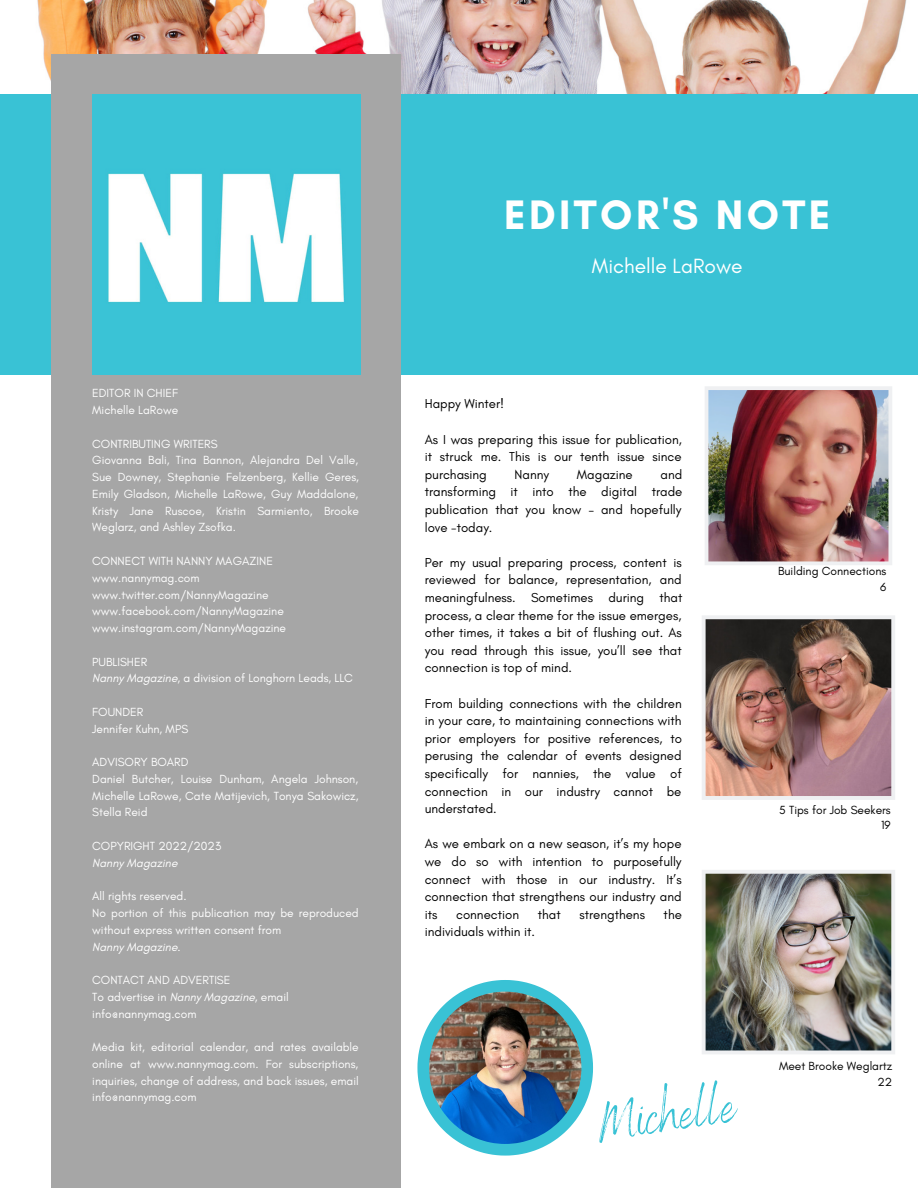
<style>
.page{position:relative;width:918px;height:1188px;background:#fff}
.page>*{position:absolute;margin:0;border:0;box-sizing:border-box;transform-origin:0 0}
.t1{font:54px "Benedict";color:#39c2d5}
.t2{font:700 42px "Glacial Indifference";letter-spacing:.08em;color:#fff}
.t3{font:21px "Glacial Indifference";color:#fff}
.t4{font:13.2px/17.5px "Glacial Indifference";color:#000;text-align:justify}
.t5{font:12px/16.8px "Glacial Indifference";color:#fff}
.t6{font:12px/15.8px "Glacial Indifference";color:#000;text-align:right}
.t7{font:italic 12px "Glacial Indifference";color:#fff}
.s1{font-style:italic}
</style>
<div class="page">
<img style="left:0;top:0;width:918px;height:95px">
<div style="left:0;top:95px;width:918px;height:280px;background:#39c2d5"></div>
<div style="left:51px;top:54px;width:350px;height:1134px;background:#a6a6a6"></div>
<img style="left:92px;top:95px;width:268px;height:280px">
<svg style="left:417px;top:980px;width:176px;height:176px"></svg>
<img style="left:429px;top:992px;width:152px;height:152px">
<img style="left:705px;top:386px;width:187px;height:179px">
<img style="left:702px;top:615px;width:193px;height:185px">
<img style="left:702px;top:870px;width:193px;height:184px">
<p class="t5" style="left:92px;top:385px;width:88px">EDITOR IN CHIEF<br>Michelle LaRowe</p>
<p class="t5" style="left:92px;top:435px;width:268px">CONTRIBUTING WRITERS<br>Giovanna Bali, Tina Bannon, Alejandra Del Valle, Sue Downey, Stephanie Felzenberg, Kellie Geres, Emily Gladson, Michelle LaRowe, Guy Maddalone, Kristy Jane Ruscoe, Kristin Sarmiento, Brooke Weglarz, and Ashley Zsofka.</p>
<p class="t5" style="left:92px;top:552px;width:195px">CONNECT WITH NANNY MAGAZINE www.nannymag.com www.twitter.com/NannyMagazine www.facebook.com/NannyMagazine www.instagram.com/NannyMagazine</p>
<p class="t5" style="left:92px;top:653px;width:262px">PUBLISHER<br><span class="s1">Nanny Magazine</span>, a division of Longhorn Leads, LLC</p>
<p class="t5" style="left:92px;top:703px;width:97px">FOUNDER<br>Jennifer Kuhn, MPS</p>
<p class="t5" style="left:92px;top:754px;width:268px">ADVISORY BOARD<br>Daniel Butcher, Louise Dunham, Angela Johnson,<br>Michelle LaRowe, Cate Matijevich, Tonya Sakowicz,<br>Stella Reid</p>
<p class="t5" style="left:92px;top:837px;width:131px">COPYRIGHT 2022/2023</p>
<p class="t7" style="left:92px;top:855px;width:87px">Nanny Magazine</p>
<p class="t5" style="left:92px;top:888px;width:268px">All rights reserved.<br>No portion of this publication may be reproduced without express written consent from<br><span class="s1">Nanny Magazine</span>.</p>
<p class="t5" style="left:92px;top:971px;width:198px">CONTACT AND ADVERTISE<br>To advertise in <span class="s1">Nanny Magazine</span>, email info@nannymag.com</p>
<p class="t5" style="left:92px;top:1039px;width:268px;text-align:justify">Media kit, editorial calendar, and rates available online at www.nannymag.com. For subscriptions, inquiries, change of address, and back issues, email info@nannymag.com</p>
<h2 class="t2" style="left:504px;top:189px;width:328px">EDITOR'S NOTE</h2>
<h3 class="t3" style="left:592px;top:253px;width:152px">Michelle LaRowe</h3>
<p class="t4" style="left:425px;top:395px;width:81px">Happy Winter!</p>
<p class="t4" style="left:425px;top:430px;width:259px">As I was preparing this issue for publication, it struck me. This is our tenth issue since purchasing</p>
<p class="t4" style="left:425px;top:465px;width:259px;text-indent:236px">and transforming it into the digital trade publication that you know – and hopefully love -today.</p>
<p class="t4" style="left:425px;top:553px;width:259px">Per my usual preparing process, content is reviewed for balance, representation, and meaningfulness. Sometimes during that process, a clear theme for the issue emerges, other times, it takes a bit of flushing out. As you read through this issue, you’ll see that connection is top of mind.</p>
<p class="t4" style="left:425px;top:694px;width:259px">From building connections with the children in your care, to maintaining connections with prior employers for positive references, to perusing the calendar of events designed specifically for nannies, the value of connection in our industry cannot be understated.</p>
<p class="t4" style="left:425px;top:835px;width:258px">As we embark on a new season, it’s my hope we do so with intention to purposefully connect with those in our industry. It’s connection that strengthens our industry and its</p>
<p class="t4" style="left:515px;top:465px;width:36px">Nanny</p>
<p class="t4" style="left:577px;top:465px;width:57px">Magazine</p>
<p class="t4" style="left:456px;top:905px;width:64px">connection</p>
<p class="t4" style="left:538px;top:905px;width:24px">that</p>
<p class="t4" style="left:579px;top:905px;width:67px">strengthens</p>
<p class="t4" style="left:664px;top:905px;width:20px">the</p>
<p class="t4" style="left:425px;top:923px;width:112px">individuals within it.</p>
<p class="t6" style="left:778px;top:563px;width:110px">Building Connections<br>6</p>
<p class="t6" style="left:779px;top:802px;width:113px">5 Tips for Job Seekers<br>19</p>
<h1 class="t1" style="left:592px;top:1090px;width:141px;rotate:-8deg">Michelle</h1>
<p class="t6" style="left:779px;top:1058px;width:115px">Meet Brooke Weglartz<br>22</p>
</div>
